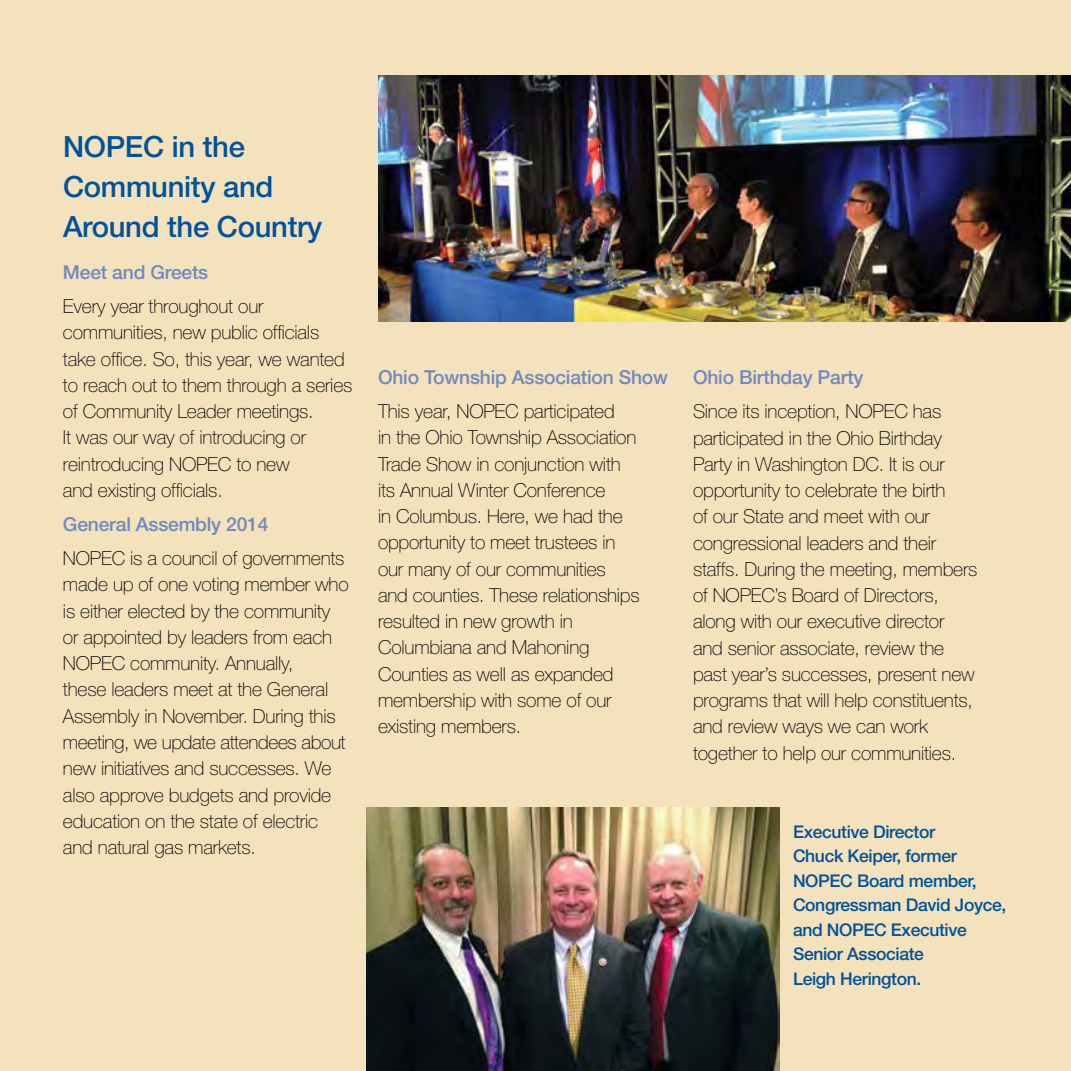
<style>
.page{position:relative;width:1071px;height:1071px;background:#f4e2bd}
.page>*{position:absolute;margin:0;border:0;box-sizing:border-box;transform-origin:0 0}
.t1{font:500 29.22px/39.9px "Helvetica Neue";letter-spacing:-.01em;color:#00539b}
.t2{font:100 19.25px/26.2px "Helvetica Neue";letter-spacing:-.01em;color:#000}
.t3{font:500 19.25px "Helvetica Neue";letter-spacing:-.01em;color:#7089be}
.t4{font:500 17.5px/24.5px "Helvetica Neue";letter-spacing:-.02em;color:#00539b}
</style>
<div class="page">
<img style="left:366px;top:807px;width:414px;height:264px">
<img style="left:378px;top:75px;width:693px;height:247px">
<h1 class="t1" style="left:63px;top:127px;width:261px">NOPEC in the<br>Community and<br>Around the Country</h1>
<p class="t3" style="left:63px;top:261px;width:147px">Meet and Greets</p>
<p class="t2" style="left:63px;top:293px;width:291px">Every year throughout our communities, new public officials take office. So, this year, we wanted to reach out to them through a series of Community Leader meetings.<br>It was our way of introducing or reintroducing NOPEC to new<br>and existing officials.</p>
<p class="t3" style="left:63px;top:513px;width:207px">General Assembly 2014</p>
<p class="t2" style="left:63px;top:545px;width:287px">NOPEC is a council of governments made up of one voting member who is either elected by the community or appointed by leaders from each<br>NOPEC community. Annually,<br>these leaders meet at the General<br>Assembly in November. During this meeting, we update attendees about new initiatives and successes. We also approve budgets and provide education on the state of electric and natural gas markets.</p>
<p class="t3" style="left:378px;top:366px;width:292px">Ohio Township Association Show</p>
<p class="t2" style="left:378px;top:398px;width:263px">This year, NOPEC participated<br>in the Ohio Township Association<br>Trade Show in conjunction with its Annual Winter Conference<br>in Columbus. Here, we had the opportunity to meet trustees in our many of our communities and counties. These relationships resulted in new growth in<br>Columbiana and Mahoning<br>Counties as well as expanded membership with some of our existing members.</p>
<p class="t3" style="left:693px;top:366px;width:172px">Ohio Birthday Party</p>
<p class="t2" style="left:693px;top:398px;width:286px">Since its inception, NOPEC has participated in the Ohio Birthday Party in Washington DC. It is our opportunity to celebrate the birth<br>of our State and meet with our congressional leaders and their staffs. During the meeting, members of NOPEC’s Board of Directors, along with our executive director and senior associate, review the past year’s successes, present new programs that will help constituents, and review ways we can work together to help our communities.</p>
<p class="t4" style="left:793px;top:819px;width:215px">Executive Director<br>Chuck Keiper, former<br>NOPEC Board member,<br>Congressman David Joyce, and NOPEC Executive<br>Senior Associate<br>Leigh Herington.</p>
</div>
